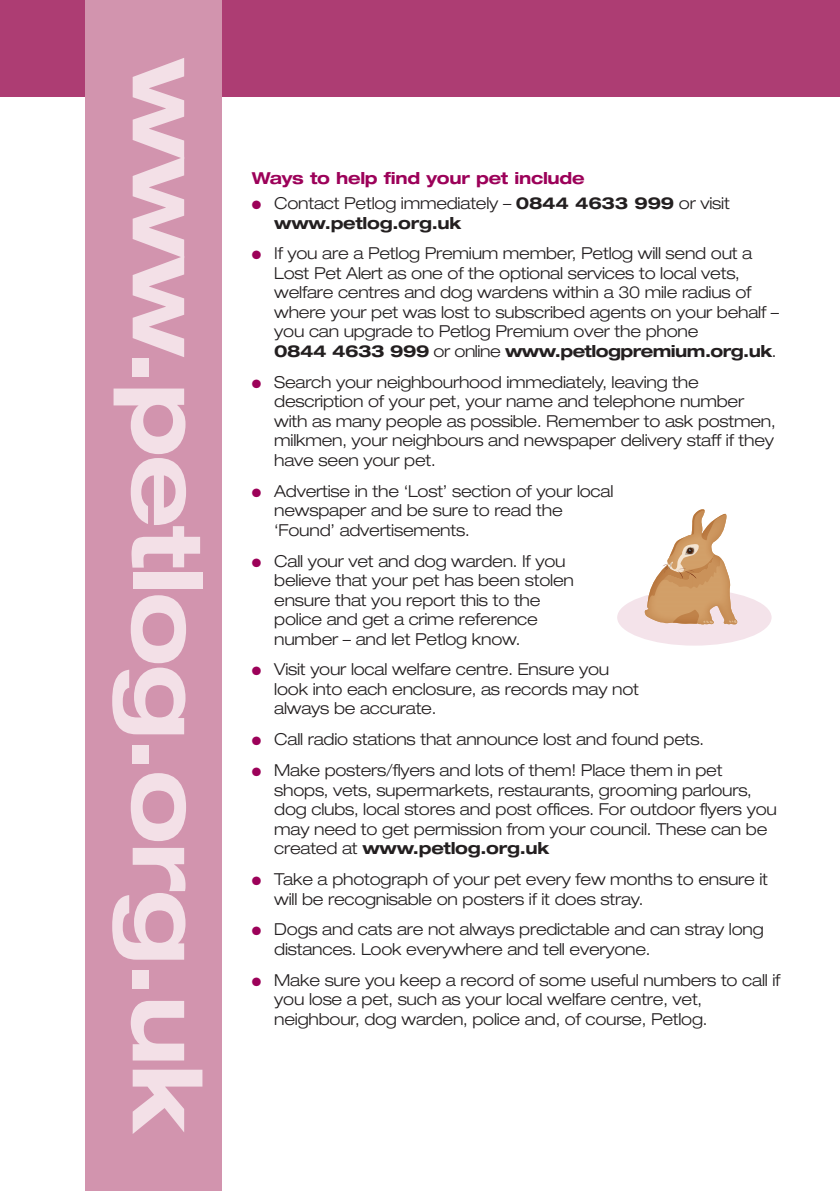
<style>
.page{position:relative;width:840px;height:1191px;background:#fff}
.page>*{position:absolute;margin:0;border:0;box-sizing:border-box;transform-origin:0 0}
.t1{font:700 expanded 96px "Helvetica Neue LT Std";letter-spacing:-.025em;color:#f3e0e7}
.t2{font:300 expanded 16.4px/19.4px "Helvetica Neue LT Std";letter-spacing:-.015em;color:#231f20}
.t3{font:700 expanded 16.4px "Helvetica Neue LT Std";letter-spacing:-.015em;color:#9c0159}
.s1{color:#9c0159}
.s2{font-weight:700}
</style>
<div class="page">
<div style="left:0;top:0;width:839px;height:96px;background:#ad3d73"></div>
<div style="left:85px;top:0;width:136px;height:1191px;background:#d294ae"></div>
<div style="left:616px;top:589px;width:155px;height:56px;background:#f4e3ea;border-radius:50%"></div>
<svg style="left:644px;top:509px;width:93px;height:116px"></svg>
<h1 class="t1" style="left:202px;top:58px;width:1077px;rotate:90deg">www.petlog.org.uk</h1>
<p class="t3" style="left:251px;top:172px;width:334px">Ways to help find your pet include</p>
<p class="t2" style="left:274px;top:195px;width:457px;text-indent:-22px"><span class="s1">●</span> Contact Petlog immediately – <span class="s2">0844 4633 999</span> or visit <span class="s2">www.petlog.org.uk</span></p>
<p class="t2" style="left:274px;top:246px;width:506px;text-indent:-22px"><span class="s1">●</span> If you are a Petlog Premium member, Petlog will send out a Lost Pet Alert as one of the optional services to local vets, welfare centres and dog wardens within a 30 mile radius of where your pet was lost to subscribed agents on your behalf – you can upgrade to Petlog Premium over the phone<br><span class="s2">0844 4633 999</span> or online <span class="s2">www.petlogpremium.org.uk</span>.</p>
<p class="t2" style="left:274px;top:374px;width:502px;text-indent:-22px"><span class="s1">●</span> Search your neighbourhood immediately, leaving the description of your pet, your name and telephone number with as many people as possible. Remember to ask postmen, milkmen, your neighbours and newspaper delivery staff if they have seen your pet.</p>
<p class="t2" style="left:274px;top:483px;width:340px;text-indent:-22px"><span class="s1">●</span> Advertise in the ‘Lost’ section of your local newspaper and be sure to read the ‘Found’ advertisements.</p>
<p class="t2" style="left:274px;top:553px;width:301px;text-indent:-22px"><span class="s1">●</span> Call your vet and dog warden. If you believe that your pet has been stolen ensure that you report this to the police and get a crime reference number – and let Petlog know.</p>
<p class="t2" style="left:274px;top:661px;width:366px;text-indent:-22px"><span class="s1">●</span> Visit your local welfare centre. Ensure you look into each enclosure, as records may not always be accurate.</p>
<p class="t2" style="left:251px;top:731px;width:453px"><span class="s1">●</span> Call radio stations that announce lost and found pets.</p>
<p class="t2" style="left:274px;top:762px;width:504px;text-indent:-22px"><span class="s1">●</span> Make posters/flyers and lots of them! Place them in pet shops, vets, supermarkets, restaurants, grooming parlours, dog clubs, local stores and post offices. For outdoor flyers you may need to get permission from your council. These can be created at <span class="s2">www.petlog.org.uk</span></p>
<p class="t2" style="left:274px;top:871px;width:495px;text-indent:-22px"><span class="s1">●</span> Take a photograph of your pet every few months to ensure it will be recognisable on posters if it does stray.</p>
<p class="t2" style="left:274px;top:921px;width:490px;text-indent:-22px"><span class="s1">●</span> Dogs and cats are not always predictable and can stray long distances. Look everywhere and tell everyone.</p>
<p class="t2" style="left:274px;top:972px;width:507px;text-indent:-22px"><span class="s1">●</span> Make sure you keep a record of some useful numbers to call if you lose a pet, such as your local welfare centre, vet, neighbour, dog warden, police and, of course, Petlog.</p>
</div>
